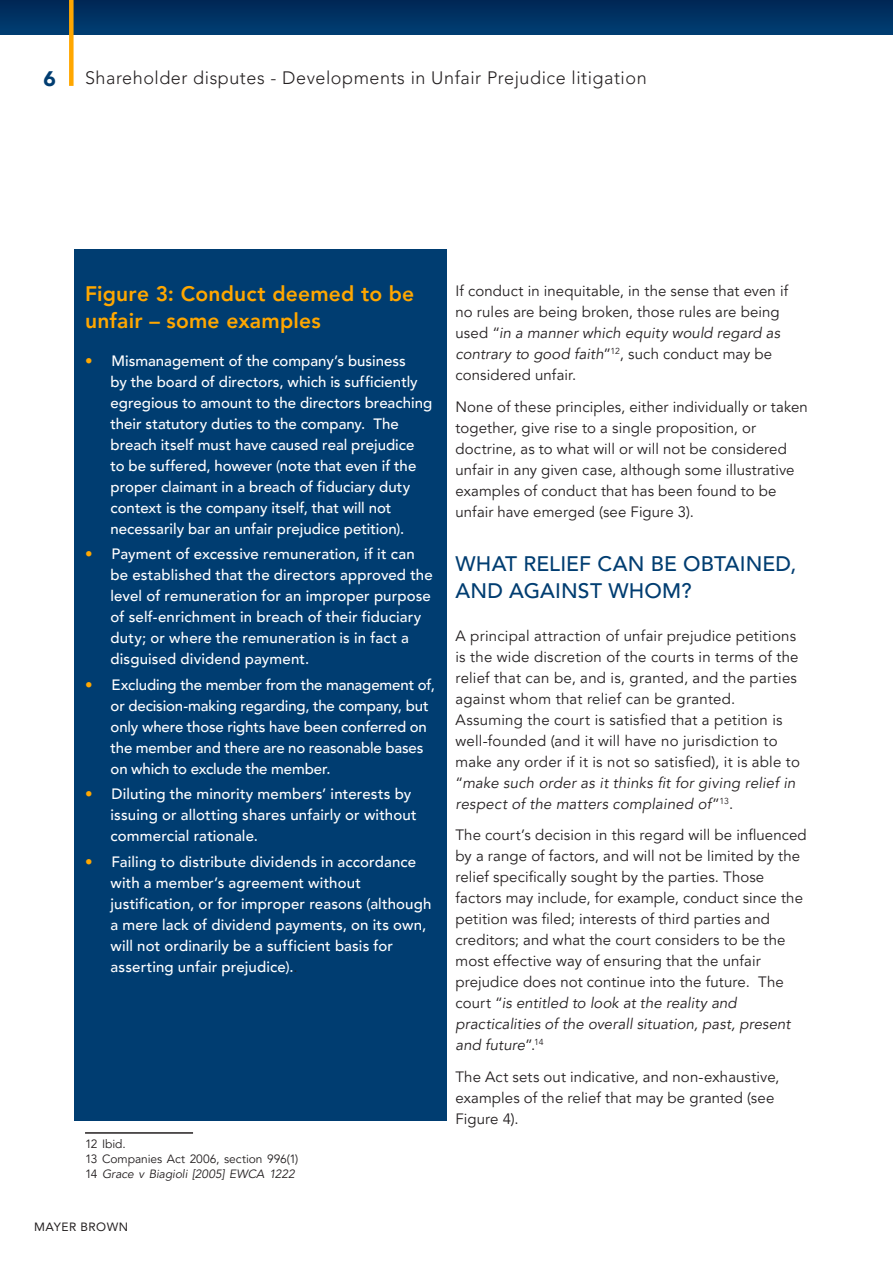
<style>
.page{position:relative;width:893px;height:1263px;background:#fff}
.page>*{position:absolute;margin:0;border:0;box-sizing:border-box;transform-origin:0 0}
.Body_copy{font:800 21px/27px "Avenir LT Pro";letter-spacing:.01em;color:#ffa700}
.Body_copy-2{font:500 21px/27px "Avenir LT Pro";letter-spacing:.005em;color:#003d71}
.Subhead_L1{font:900 21px "Avenir LT Pro";color:#003d71}
.Headings_L2_Subhead{font:300 18px "Avenir LT Pro";letter-spacing:.03em;color:#231f20}
.Body_copy-3{font:15px/21px "Avenir LT Pro";letter-spacing:.01em;color:#231f20}
.t1{font:500 15px/21px "Avenir LT Pro";letter-spacing:.005em;color:#fff}
.Footnote{font:12px "Avenir LT Pro";letter-spacing:-.005em;color:#231f20}
.Footnote-2{font:italic 12px "Avenir LT Pro";letter-spacing:-.01em;color:#231f20}
.t2{font:12px "Avenir LT Pro";letter-spacing:.04em;color:#231f20}
.s1{font-weight:400;color:#ffa700}
.s2{font-weight:400;color:#231f20}
.s3{font-style:normal}
.s4{font-style:italic}
</style>
<div class="page">
<div style="left:74px;top:249px;width:372px;height:871px;background:#003d71"></div>
<div style="left:0;top:0;width:893px;height:34px;background:linear-gradient(to bottom,#002754,#003e72)"></div>
<div style="left:69px;top:0;width:5px;height:86px;background:#ffa700"></div>
<hr style="left:85px;top:1132px;width:108px;height:2px;background:#231f20">
<p class="Subhead_L1" style="left:43px;top:66px;width:14px">6</p>
<p class="Headings_L2_Subhead" style="left:85px;top:67px;width:563px">Shareholder disputes - Developments in Unfair Prejudice litigation</p>
<p class="Body_copy" style="left:85px;top:280px;width:331px">Figure 3: Conduct deemed to be unfair – some examples</p>
<p class="t1" style="left:111px;top:350px;width:323px;text-indent:-26px"><span class="s1">•</span> Mismanagement of the company’s business<br>by the board of directors, which is sufficiently egregious to amount to the directors breaching their statutory duties to the company. The breach itself must have caused real prejudice to be suffered, however (note that even if the proper claimant in a breach of fiduciary duty context is the company itself, that will not necessarily bar an unfair prejudice petition).</p>
<p class="t1" style="left:111px;top:544px;width:324px;text-indent:-26px"><span class="s1">•</span> Payment of excessive remuneration, if it can be established that the directors approved the level of remuneration for an improper purpose of self-enrichment in breach of their fiduciary duty; or where the remuneration is in fact a disguised dividend payment.</p>
<p class="t1" style="left:111px;top:674px;width:326px;text-indent:-26px"><span class="s1">•</span> Excluding the member from the management of, or decision-making regarding, the company, but only where those rights have been conferred on the member and there are no reasonable bases on which to exclude the member.</p>
<p class="t1" style="left:111px;top:784px;width:308px;text-indent:-26px"><span class="s1">•</span> Diluting the minority members’ interests by issuing or allotting shares unfairly or without commercial rationale.</p>
<p class="t1" style="left:111px;top:851px;width:322px;text-indent:-26px"><span class="s1">•</span> Failing to distribute dividends in accordance with a member’s agreement without justification, or for improper reasons (although a mere lack of dividend payments, on its own, will not ordinarily be a sufficient basis for asserting unfair prejudice).<span class="s2">.</span></p>
<p class="Footnote" style="left:85px;top:1137px;width:42px">12 Ibid.</p>
<p class="Footnote" style="left:85px;top:1152px;width:215px">13 Companies Act 2006, section 996(1)</p>
<p class="Footnote-2" style="left:85px;top:1167px;width:211px"><span class="s3">14</span> Grace v Biagioli [2005] EWCA 1222</p>
<p class="t2" style="left:34px;top:1219px;width:96px">MAYER BROWN</p>
<p class="Body_copy-3" style="left:455px;top:281px;width:334px">If conduct in inequitable, in the sense that even if no rules are being broken, those rules are being used “<span class="s4">in a manner which equity would regard as contrary to good faith</span>”<sup>12</sup>, such conduct may be considered unfair.</p>
<p class="Body_copy-3" style="left:455px;top:396px;width:354px">None of these principles, either individually or taken together, give rise to a single proposition, or doctrine, as to what will or will not be considered unfair in any given case, although some illustrative examples of conduct that has been found to be unfair have emerged (see Figure 3).</p>
<p class="Body_copy-2" style="left:455px;top:551px;width:342px">WHAT RELIEF CAN BE OBTAINED,<br>AND AGAINST WHOM?</p>
<p class="Body_copy-3" style="left:455px;top:625px;width:346px">A principal attraction of unfair prejudice petitions is the wide discretion of the courts in terms of the relief that can be, and is, granted, and the parties against whom that relief can be granted.<br>Assuming the court is satisfied that a petition is well-founded (and it will have no jurisdiction to make any order if it is not so satisfied), it is able to “<span class="s4">make such order as it thinks fit for giving relief in respect of the matters complained of</span>”<sup>13</sup>.</p>
<p class="Body_copy-3" style="left:455px;top:825px;width:353px">The court’s decision in this regard will be influenced by a range of factors, and will not be limited by the relief specifically sought by the parties. Those factors may include, for example, conduct since the petition was filed; interests of third parties and creditors; and what the court considers to be the most effective way of ensuring that the unfair prejudice does not continue into the future. The court “<span class="s4">is entitled to look at the reality and practicalities of the overall situation, past, present and future</span>”.<sup>14</sup></p>
<p class="Body_copy-3" style="left:455px;top:1066px;width:325px">The Act sets out indicative, and non-exhaustive, examples of the relief that may be granted (see<br>Figure 4).</p>
</div>
